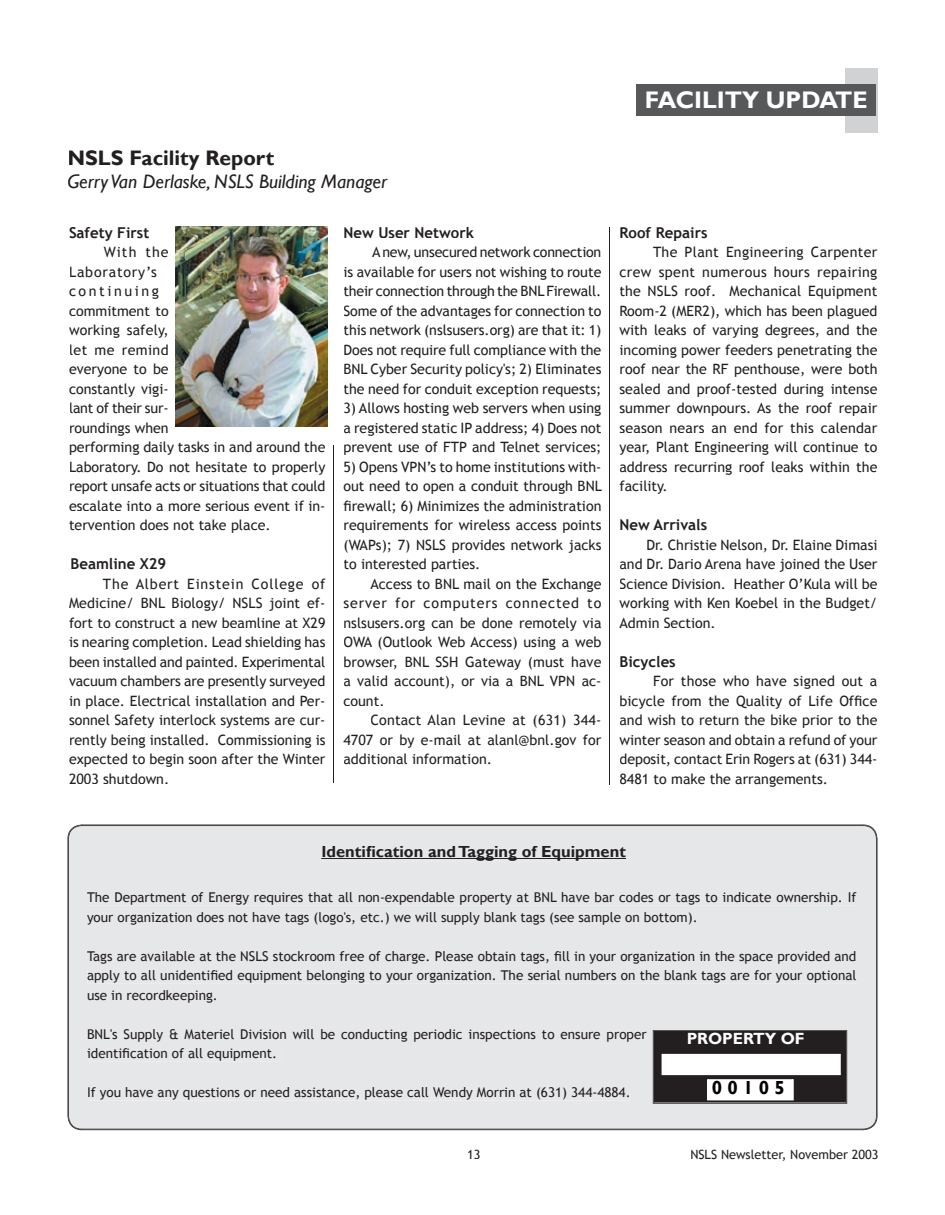
<style>
.page{position:relative;width:945px;height:1215px;background:#fff}
.page>*{position:absolute;margin:0;border:0;box-sizing:border-box;transform-origin:0 0}
.t1{font:700 24px "Gill Sans";color:#fff}
.t2{font:700 21px "Gill Sans";color:#231f20}
.t3{font:italic 19.5px "Gill Sans";color:#231f20}
.t4{font:700 18.9px "Gill Sans";color:#000}
.t5{font:700 16.5px "Gill Sans";color:#231f20}
.t6{font:700 16.2px "Gill Sans";color:#fff}
.t7{font:700 15px "Trebuchet MS";color:#231f20}
.t8{font:14.25px/19.5px "Trebuchet MS";color:#231f20;text-align:justify}
.t9{font:13.5px/19.5px "Trebuchet MS";color:#231f20}
.t10{font:12.75px "Trebuchet MS";color:#231f20}
</style>
<div class="page">
<div style="left:68px;top:825px;width:809px;height:304px;background:#e6e7e9"></div>
<div style="left:845px;top:68px;width:33px;height:65px;background:#d1d2d4"></div>
<div style="left:636px;top:85px;width:240px;height:31px;background:#57585a"></div>
<div style="left:87px;top:892px;width:770px;height:13px;background:#e6e7e9"></div>
<div style="left:87px;top:912px;width:609px;height:13px;background:#e6e7e9"></div>
<div style="left:87px;top:951px;width:769px;height:13px;background:#e6e7e9"></div>
<div style="left:88px;top:971px;width:768px;height:12px;background:#e6e7e9"></div>
<div style="left:88px;top:990px;width:130px;height:13px;background:#e6e7e9"></div>
<div style="left:88px;top:1029px;width:559px;height:13px;background:#e6e7e9"></div>
<div style="left:88px;top:1049px;width:193px;height:12px;background:#e6e7e9"></div>
<div style="left:88px;top:1088px;width:543px;height:12px;background:#e6e7e9"></div>
<div style="left:321px;top:846px;width:306px;height:15px;background:#e6e7e9"></div>
<hr style="left:322px;top:858px;width:304px;height:1px;background:#231f20">
<svg style="left:653px;top:1030px;width:194px;height:74px"></svg>
<hr style="left:334px;top:446px;width:1px;height:337px;background:#231f20">
<hr style="left:610px;top:228px;width:1px;height:557px;background:#231f20">
<img style="left:176px;top:227px;width:151px;height:199px">
<h2 class="t2" style="left:68px;top:145px;width:208px">NSLS Facility Report</h2>
<h3 class="t3" style="left:68px;top:170px;width:321px">Gerry Van Derlaske, NSLS Building Manager</h3>
<p class="t7" style="left:69px;top:223px;width:82px">Safety First</p>
<p class="t8" style="left:69px;top:242px;width:258px;text-align:left;text-indent:35px">With the<br>Laboratory’s<br>continuing<br>commitment to<br>working safely,<br>let me remind<br>everyone to be<br>constantly vigi-<br>lant of their sur-<br>roundings when<br>performing daily tasks in and around the<br>Laboratory. Do not hesitate to properly report unsafe acts or situations that could escalate into a more serious event if in&shy;tervention does not take place.</p>
<p class="t7" style="left:70px;top:554px;width:97px">Beamline X29</p>
<p class="t8" style="left:69px;top:574px;width:258px;text-indent:34px">The Albert Einstein College of Medicine/ BNL Biology/ NSLS joint ef&shy;fort to construct a new beamline at X29 is nearing completion. Lead shielding has been installed and painted. Experimental vacuum chambers are presently surveyed in place. Electrical installation and Per&shy;sonnel Safety interlock systems are cur&shy;rently being installed. Commissioning is expected to begin soon after the Winter 2003 shutdown.</p>
<p class="t7" style="left:344px;top:223px;width:132px">New User Network</p>
<p class="t8" style="left:344px;top:242px;width:259px;text-indent:29px">A new, unsecured network connection is available for users not wishing to route their connection through the BNL Firewall.<br>Some of the advantages for connection to this network (nslsusers.org) are that it: 1)<br>Does not require full compliance with the BNL Cyber Security policy's; 2) Eliminates the need for conduit exception requests;</p>
<p class="t8" style="left:344px;top:398px;width:259px">3) Allows hosting web servers when using a registered static IP address; 4) Does not prevent use of FTP and Telnet services;</p>
<p class="t8" style="left:344px;top:457px;width:260px">5) Opens VPN’s to home institutions with&shy;out need to open a conduit through BNL firewall; 6) Minimizes the administration requirements for wireless access points (WAPs); 7) NSLS provides network jacks to interested parties.</p>
<p class="t8" style="left:344px;top:574px;width:259px;text-indent:27px">Access to BNL mail on the Exchange server for computers connected to nslsusers.org can be done remotely via OWA (Outlook Web Access) using a web browser, BNL SSH Gateway (must have a valid account), or via a BNL VPN ac&shy;count.</p>
<p class="t8" style="left:344px;top:710px;width:259px;text-indent:27px">Contact Alan Levine at (631) 344- 4707 or by e-mail at alanl@bnl.gov for additional information.</p>
<h1 class="t1" style="left:645px;top:85px;width:224px">FACILITY UPDATE</h1>
<p class="t7" style="left:620px;top:223px;width:90px">Roof Repairs</p>
<p class="t8" style="left:620px;top:242px;width:259px;text-indent:34px">The Plant Engineering Carpenter crew spent numerous hours repairing the NSLS roof. Mechanical Equipment Room-2 (MER2), which has been plagued with leaks of varying degrees, and the incoming power feeders penetrating the roof near the RF penthouse, were both sealed and proof-tested during intense summer downpours. As the roof repair season nears an end for this calendar year, Plant Engineering will continue to address recurring roof leaks within the facility.</p>
<p class="t7" style="left:620px;top:515px;width:89px">New Arrivals</p>
<p class="t8" style="left:620px;top:535px;width:260px;text-indent:27px">Dr. Christie Nelson, Dr. Elaine Dimasi and Dr. Dario Arena have joined the User Science Division. Heather O’Kula will be working with Ken Koebel in the Budget/ Admin Section.</p>
<p class="t7" style="left:620px;top:652px;width:58px">Bicycles</p>
<p class="t8" style="left:620px;top:671px;width:259px;text-indent:34px">For those who have signed out a bicycle from the Quality of Life Office and wish to return the bike prior to the winter season and obtain a refund of your deposit, contact Erin Rogers at (631) 344- 8481 to make the arrangements.</p>
<p class="t5" style="left:321px;top:842px;width:307px">Identification and Tagging of Equipment</p>
<p class="t9" style="left:87px;top:888px;width:771px">The Department of Energy requires that all non-ex pend able property at BNL have bar codes or tags to in di cate own er ship. If your or ga ni za tion does not have tags (logo's, etc.) we will sup ply blank tags (see sam ple on bottom).</p>
<p class="t9" style="left:87px;top:947px;width:771px;text-align:justify">Tags are avail able at the NSLS stock room free of charge. Please obtain tags, fill in your or ga ni za tion in the space pro vid ed and apply to all un i den ti fied equip ment be long ing to your or ga ni za tion. The serial num bers on the blank tags are for your op tion al use in recordkeeping.</p>
<p class="t9" style="left:87px;top:1025px;width:561px">BNL's Supply &amp; Ma te ri el Division will be con duct ing pe ri od ic in spec tions to en sure prop er iden ti fica tion of all equip ment.</p>
<p class="t9" style="left:87px;top:1083px;width:545px">If you have any ques tions or need as sis tance, please call Wendy Morrin at (631) 344-4884.</p>
<p class="t6" style="left:687px;top:1029px;width:119px">PROPERTY OF</p>
<h3 class="t4" style="left:712px;top:1077px;width:75px">0 0 1 0 5</h3>
<p class="t10" style="left:467px;top:1147px;width:15px">13</p>
<p class="t10" style="left:690px;top:1147px;width:190px">NSLS Newsletter, November 2003</p>
</div>
